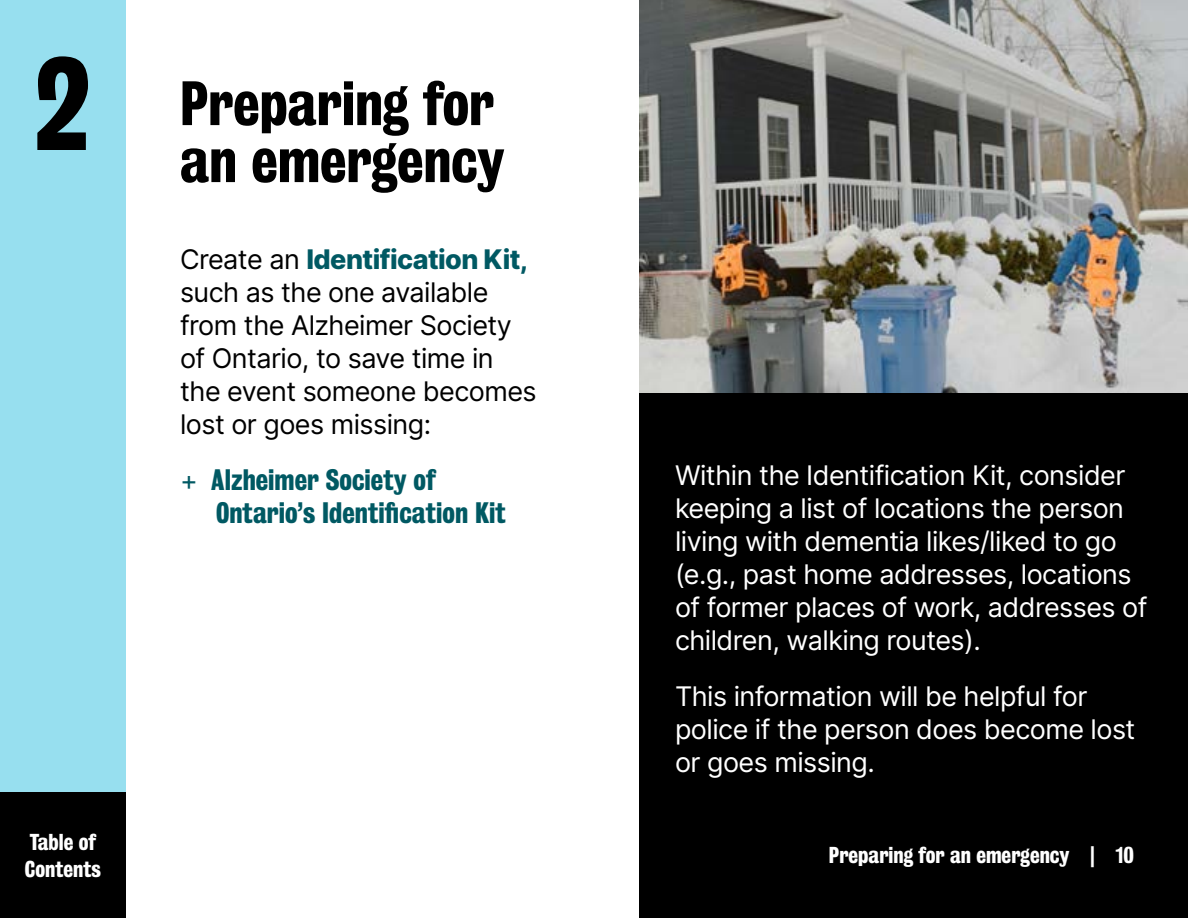
<style>
.page{position:relative;width:1188px;height:918px;background:#fff}
.page>*{position:absolute;margin:0;border:0;box-sizing:border-box;transform-origin:0 0}
.H3-Headline{font:700 57px/57px "Bureau Grot Cond";color:#000;text-align:right}
.P2-Intro{font:27px/33px "Inter";letter-spacing:-.02em;color:#fff}
.P2-Intro-2{font:27px/33px "Inter";letter-spacing:-.02em;color:#000}
.Hyperlink-Large-Teal{font:700 27px/33px "Bureau Grot Cond";color:#005963}
.Hyperlink-BackToContent{font:700 21px/27px "Bureau Grot Cond";color:#fff}
.s1{font-size:120px}
.s2{font-weight:800;color:#005963}
.s3{font-family:"Inter";font-weight:400}
</style>
<div class="page">
<div style="left:0;top:0;width:126px;height:918px;background:#97dfef"></div>
<div style="left:639px;top:0;width:549px;height:918px;background:#000"></div>
<img style="left:639px;top:0;width:549px;height:393px">
<div style="left:0;top:792px;width:126px;height:126px;background:#000"></div>
<h3 class="H3-Headline" style="left:35px;top:76px;width:471px"><span class="s1">2</span> Preparing for an emergency</h3>
<p class="Hyperlink-BackToContent" style="left:25px;top:829px;width:78px">Table of<br>Contents</p>
<p class="P2-Intro-2" style="left:180px;top:242px;width:358px">Create an <span class="s2">Identification Kit, </span>such as the one available from the Alzheimer Society of Ontario, to save time in the event someone becomes lost or goes missing:</p>
<p class="Hyperlink-Large-Teal" style="left:216px;top:463px;width:291px;text-indent:-36px"><span class="s3">+</span> Alzheimer Society of<br>Ontario’s Identification Kit</p>
<p class="P2-Intro" style="left:675px;top:458px;width:474px">Within the Identification Kit, consider keeping a list of locations the person living with dementia likes/liked to go (e.g., past home addresses, locations of former places of work, addresses of children, walking routes).</p>
<p class="P2-Intro" style="left:675px;top:679px;width:462px">This information will be helpful for police if the person does become lost or goes missing.</p>
<p class="Hyperlink-BackToContent" style="left:829px;top:842px;width:307px">Preparing for an emergency | 10</p>
</div>
